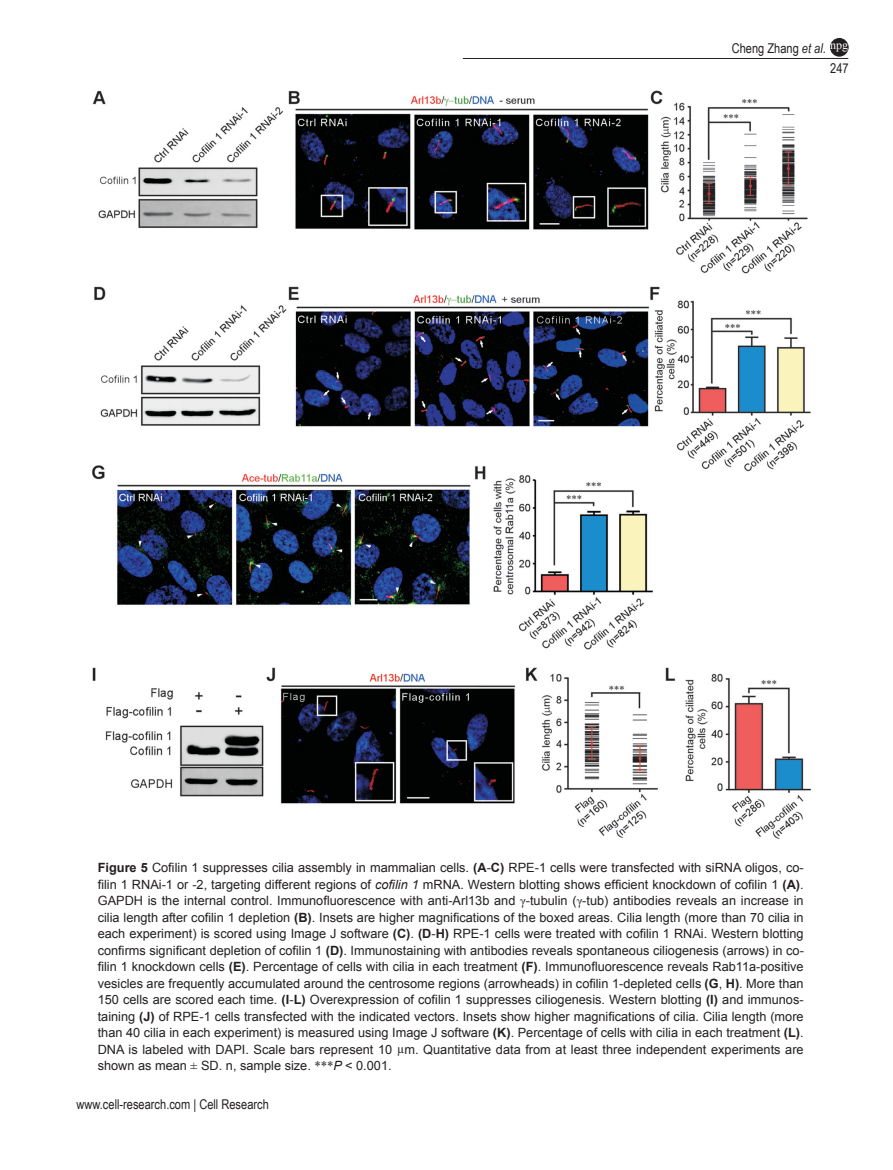
<style>
.page{position:relative;width:893px;height:1170px;background:#fff}
.page>*{position:absolute;margin:0;border:0;box-sizing:border-box;transform-origin:0 0}
.t1{font:13.5px "Arial Narrow";color:#231f20}
.t2{font:12.75px/16.5px "Arial";color:#231f20;text-align:justify}
.t3{font:12px "Times New Roman";color:#fff}
.s1{font-style:italic}
.s2{font-weight:700}
.s3{font-family:"Times New Roman"}
</style>
<div class="page">
<hr style="left:463px;top:58px;width:385px;height:1px;background:#231f20">
<div style="left:830px;top:38px;width:18px;height:18px;background:#231f20;border-radius:50%"></div>
<div style="left:830px;top:38px;width:18px;height:18px;border:1px solid #231f20;border-radius:50%"></div>
<img style="left:92px;top:90px;width:719px;height:749px">
<p class="t1" style="left:732px;top:39px;width:96px">Cheng Zhang <span class="s1">et al</span>.</p>
<p class="t3" style="left:830px;top:37px;width:19px">npg</p>
<p class="t1" style="left:830px;top:58px;width:20px">247</p>
<p class="t2" style="left:98px;top:859px;width:708px"><span class="s2">Figure 5</span> Cofilin 1 suppresses cilia assembly in mammalian cells. <span class="s2">(A</span>-<span class="s2">C)</span> RPE-1 cells were transfected with siRNA oligos, co&shy;filin 1 RNAi-1 or -2, targeting different regions of <span class="s1">cofilin 1</span> mRNA. Western blotting shows efficient knockdown of cofilin 1 <span class="s2">(A)</span>.<br>GAPDH is the internal control. Immunofluorescence with anti-Arl13b and <span class="s3">γ</span>-tubulin (<span class="s3">γ</span>-tub) antibodies reveals an increase in cilia length after cofilin 1 depletion <span class="s2">(B)</span>. Insets are higher magnifications of the boxed areas. Cilia length (more than 70 cilia in each experiment) is scored using Image J software <span class="s2">(C)</span>. <span class="s2">(D</span>-<span class="s2">H)</span> RPE-1 cells were treated with cofilin 1 RNAi. Western blotting confirms significant depletion of cofilin 1 <span class="s2">(D)</span>. Immunostaining with antibodies reveals spontaneous ciliogenesis (arrows) in co&shy;filin 1 knockdown cells <span class="s2">(E)</span>. Percentage of cells with cilia in each treatment <span class="s2">(F)</span>. Immunofluorescence reveals Rab11a-positive vesicles are frequently accumulated around the centrosome regions (arrowheads) in cofilin 1-depleted cells <span class="s2">(G</span>, <span class="s2">H)</span>. More than 150 cells are scored each time. <span class="s2">(I</span>-<span class="s2">L)</span> Overexpression of cofilin 1 suppresses ciliogenesis. Western blotting <span class="s2">(I)</span> and immunos&shy;taining <span class="s2">(J)</span> of RPE-1 cells transfected with the indicated vectors. Insets show higher magnifications of cilia. Cilia length (more than 40 cilia in each experiment) is measured using Image J software <span class="s2">(K)</span>. Percentage of cells with cilia in each treatment <span class="s2">(L)</span>.<br>DNA is labeled with DAPI. Scale bars represent 10 <span class="s3">µ</span>m. Quantitative data from at least three independent experiments are shown as mean <span class="s3">±</span> SD. n, sample size. <span class="s3">***</span><span class="s1">P</span> &lt; 0.001.</p>
<p class="t1" style="left:77px;top:1094px;width:194px">www.cell-research.com | Cell Research</p>
</div>
